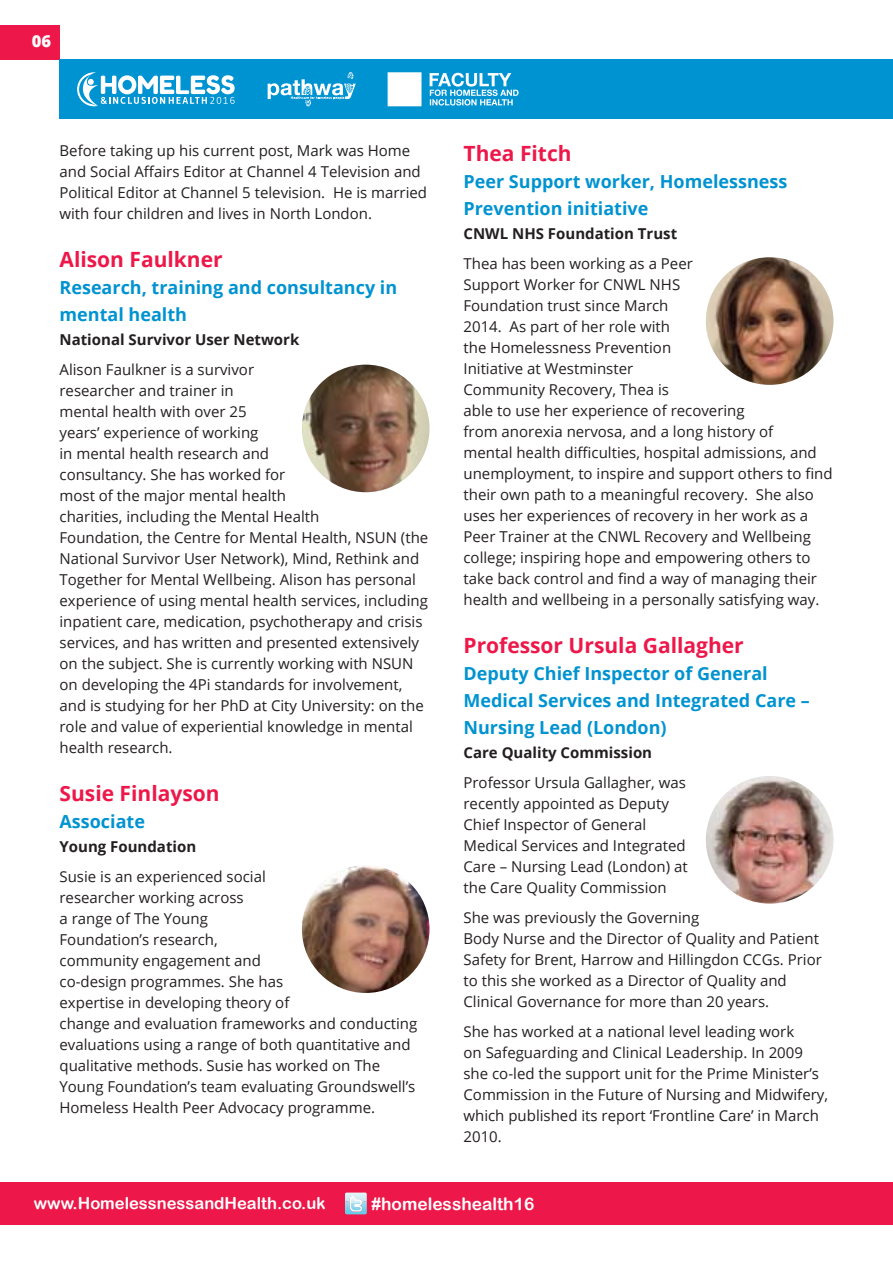
<style>
.page{position:relative;width:893px;height:1263px;background:#fff}
.page>*{position:absolute;margin:0;border:0;box-sizing:border-box;transform-origin:0 0}
.t1{font:700 21px "Open Sans";color:#ed1849}
.t2{font:700 18px/27px "Open Sans";color:#0093d1}
.t3{font:17.25px "Arial Rounded MT Bold";color:#fff}
.t4{font:16.5px "Arial Rounded MT Bold";color:#fff}
.t5{font:800 16.5px "Open Sans";color:#fff}
.t6{font:15px/21px "Open Sans";color:#231f20}
.t7{font:700 15px "Open Sans";color:#231f20}
</style>
<div class="page">
<div style="left:0;top:1182px;width:893px;height:43px;background:#ed1849"></div>
<svg style="left:345px;top:1192px;width:22px;height:22px"></svg>
<div style="left:0;top:26px;width:60px;height:34px;background:#ed1849"></div>
<div style="left:60px;top:60px;width:833px;height:59px;background:#0093d1"></div>
<svg style="left:268px;top:72px;width:251px;height:34px"></svg>
<svg style="left:77px;top:72px;width:158px;height:34px"></svg>
<img style="left:302px;top:365px;width:127px;height:127px;border-radius:64px">
<img style="left:302px;top:865px;width:127px;height:128px;border-radius:64px">
<img style="left:706px;top:257px;width:127px;height:128px;border-radius:64px">
<img style="left:706px;top:776px;width:127px;height:128px;border-radius:64px">
<p class="t5" style="left:32px;top:28px;width:21px">06</p>
<p class="t6" style="left:60px;top:140px;width:369px">Before taking up his current post, Mark was Home and Social Affairs Editor at Channel 4 Television and Political Editor at Channel 5 television. He is married with four children and lives in North London.</p>
<h1 class="t1" style="left:60px;top:245px;width:165px">Alison Faulkner</h1>
<p class="t2" style="left:60px;top:274px;width:339px">Research, training and consultancy in mental health</p>
<p class="t7" style="left:60px;top:329px;width:241px">National Survivor User Network</p>
<p class="t6" style="left:60px;top:359px;width:370px">Alison Faulkner is a survivor<br>researcher and trainer in<br>mental health with over 25<br>years’ experience of working<br>in mental health research and<br>consultancy. She has worked for<br>most of the major mental health<br>charities, including the Mental Health<br>Foundation, the Centre for Mental Health, NSUN (the National Survivor User Network), Mind, Rethink and Together for Mental Wellbeing. Alison has personal experience of using mental health services, including inpatient care, medication, psychotherapy and crisis services, and has written and presented extensively on the subject. She is currently working with NSUN on developing the 4Pi standards for involvement, and is studying for her PhD at City University: on the role and value of experiential knowledge in mental health research.</p>
<h1 class="t1" style="left:60px;top:779px;width:162px">Susie Finlayson</h1>
<p class="t2" style="left:60px;top:808px;width:87px">Associate</p>
<p class="t7" style="left:60px;top:836px;width:138px">Young Foundation</p>
<p class="t6" style="left:60px;top:866px;width:359px">Susie is an experienced social<br>researcher working across<br>a range of The Young<br>Foundation’s research,<br>community engagement and<br>co-design programmes. She has<br>expertise in developing theory of<br>change and evaluation frameworks and conducting evaluations using a range of both quantitative and qualitative methods. Susie has worked on The Young Foundation’s team evaluating Groundswell’s Homeless Health Peer Advocacy programme.</p>
<h1 class="t1" style="left:463px;top:138px;width:110px">Thea Fitch</h1>
<p class="t2" style="left:463px;top:167px;width:325px">Peer Support worker, Homelessness<br>Prevention initiative</p>
<p class="t7" style="left:463px;top:223px;width:215px">CNWL NHS Foundation Trust</p>
<p class="t6" style="left:463px;top:252px;width:371px">Thea has been working as a Peer<br>Support Worker for CNWL NHS<br>Foundation trust since March<br>2014. As part of her role with<br>the Homelessness Prevention<br>Initiative at Westminster<br>Community Recovery, Thea is<br>able to use her experience of recovering<br>from anorexia nervosa, and a long history of<br>mental health difficulties, hospital admissions, and unemployment, to inspire and support others to find their own path to a meaningful recovery. She also uses her experiences of recovery in her work as a Peer Trainer at the CNWL Recovery and Wellbeing college; inspiring hope and empowering others to take back control and find a way of managing their health and wellbeing in a personally satisfying way.</p>
<h1 class="t1" style="left:463px;top:630px;width:282px">Professor Ursula Gallagher</h1>
<p class="t2" style="left:463px;top:659px;width:348px">Deputy Chief Inspector of General<br>Medical Services and Integrated Care –<br>Nursing Lead (London)</p>
<p class="t7" style="left:463px;top:742px;width:190px">Care Quality Commission</p>
<p class="t6" style="left:463px;top:771px;width:226px">Professor Ursula Gallagher, was recently appointed as Deputy<br>Chief Inspector of General<br>Medical Services and Integrated<br>Care – Nursing Lead (London) at the Care Quality Commission</p>
<p class="t6" style="left:463px;top:906px;width:360px">She was previously the Governing<br>Body Nurse and the Director of Quality and Patient Safety for Brent, Harrow and Hillingdon CCGs. Prior to this she worked as a Director of Quality and Clinical Governance for more than 20 years.</p>
<p class="t6" style="left:463px;top:1020px;width:366px">She has worked at a national level leading work<br>on Safeguarding and Clinical Leadership. In 2009 she co-led the support unit for the Prime Minister’s Commission in the Future of Nursing and Midwifery, which published its report ‘Frontline Care’ in March 2010.</p>
<p class="t4" style="left:34px;top:1193px;width:293px">www.HomelessnessandHealth.co.uk</p>
<p class="t3" style="left:372px;top:1193px;width:164px">#homelesshealth16</p>
</div>
